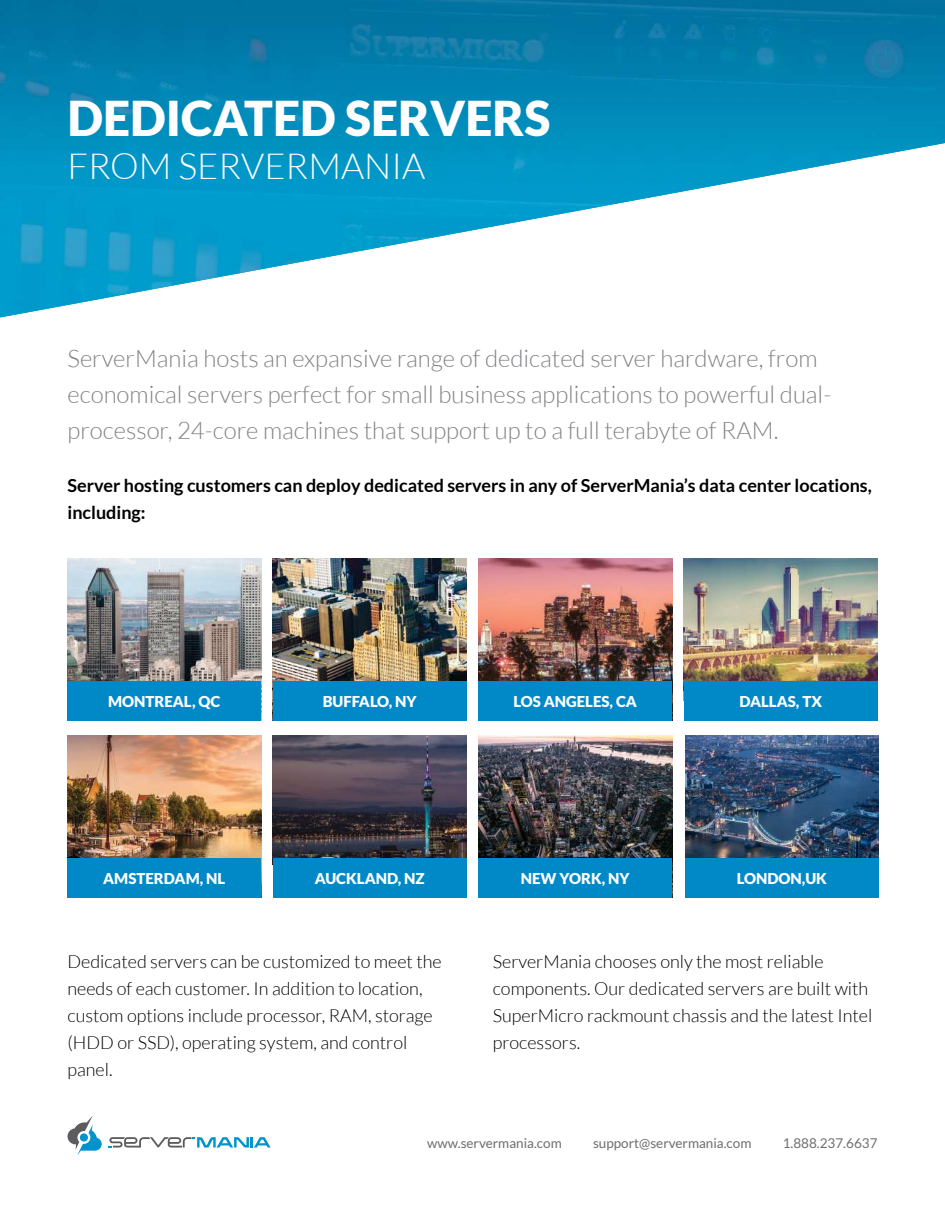
<style>
.page{position:relative;width:945px;height:1215px;background:#fff}
.page>*{position:absolute;margin:0;border:0;box-sizing:border-box;transform-origin:0 0}
.t1{font:900 48px "Lato";color:#fefefe}
.t2{font:300 36px "Lato";color:#fefefe}
.t3{font:300 24px/36px "Lato";color:#808285}
.t4{font:300 18px/27px "Lato";color:#000}
.t5{font:700 18px/27px "Lato";color:#000}
.t6{font:900 15px "Lato";color:#fafeff}
.t7{font:900 15px "Lato";color:#fffdfe}
.t8{font:13.5px "Lato";color:#6d6e71}
</style>
<div class="page">
<svg style="left:109px;top:1137px;width:162px;height:11px"></svg>
<svg style="left:67px;top:1116px;width:35px;height:39px"></svg>
<img style="left:0;top:0;width:945px;height:317px">
<img style="left:68px;top:558px;width:193px;height:123px">
<div style="left:68px;top:681px;width:193px;height:39px;background:#0088c7"></div>
<img style="left:273px;top:558px;width:194px;height:123px">
<div style="left:273px;top:681px;width:194px;height:39px;background:#0088c7"></div>
<img style="left:478px;top:558px;width:194px;height:123px">
<div style="left:478px;top:681px;width:194px;height:39px;background:#0088c7"></div>
<img style="left:684px;top:558px;width:194px;height:123px">
<div style="left:684px;top:681px;width:194px;height:39px;background:#0088c7"></div>
<img style="left:68px;top:736px;width:193px;height:122px">
<div style="left:68px;top:858px;width:193px;height:40px;background:#0088c7"></div>
<img style="left:273px;top:736px;width:194px;height:122px">
<div style="left:273px;top:858px;width:194px;height:40px;background:#0088c7"></div>
<img style="left:478px;top:736px;width:194px;height:122px">
<div style="left:478px;top:858px;width:194px;height:40px;background:#0088c7"></div>
<img style="left:685px;top:736px;width:194px;height:122px">
<div style="left:685px;top:858px;width:194px;height:40px;background:#0088c7"></div>
<h1 class="t1" style="left:68px;top:90px;width:485px">DEDICATED SERVERS</h1>
<h2 class="t2" style="left:68px;top:147px;width:359px">FROM SERVERMANIA</h2>
<h3 class="t3" style="left:68px;top:341px;width:765px">ServerMania hosts an expansive range of dedicated server hardware, from economical servers perfect for small business applications to powerful dual&shy;processor, 24-core machines that support up to a full terabyte of RAM.</h3>
<p class="t5" style="left:68px;top:472px;width:806px">Server hosting customers can deploy dedicated servers in any of ServerMania’s data center locations, including:</p>
<p class="t7" style="left:108px;top:692px;width:114px">MONTREAL, QC</p>
<p class="t7" style="left:323px;top:692px;width:96px">BUFFALO, NY</p>
<p class="t6" style="left:513px;top:692px;width:125px">LOS ANGELES, CA</p>
<p class="t6" style="left:739px;top:692px;width:84px">DALLAS, TX</p>
<p class="t6" style="left:103px;top:870px;width:124px">AMSTERDAM, NL</p>
<p class="t6" style="left:315px;top:870px;width:111px">AUCKLAND, NZ</p>
<p class="t6" style="left:521px;top:870px;width:110px">NEW YORK, NY</p>
<p class="t6" style="left:737px;top:870px;width:92px">LONDON,UK</p>
<p class="t4" style="left:68px;top:948px;width:376px">Dedicated servers can be customized to meet the needs of each customer. In addition to location, custom options include processor, RAM, storage (HDD or SSD), operating system, and control panel.</p>
<p class="t4" style="left:493px;top:948px;width:381px">ServerMania chooses only the most reliable components. Our dedicated servers are built with SuperMicro rackmount chassis and the latest Intel processors.</p>
<p class="t8" style="left:427px;top:1135px;width:136px">www.servermania.com</p>
<p class="t8" style="left:593px;top:1135px;width:160px">support@servermania.com</p>
<p class="t8" style="left:783px;top:1135px;width:96px">1.888.237.6637</p>
</div>
